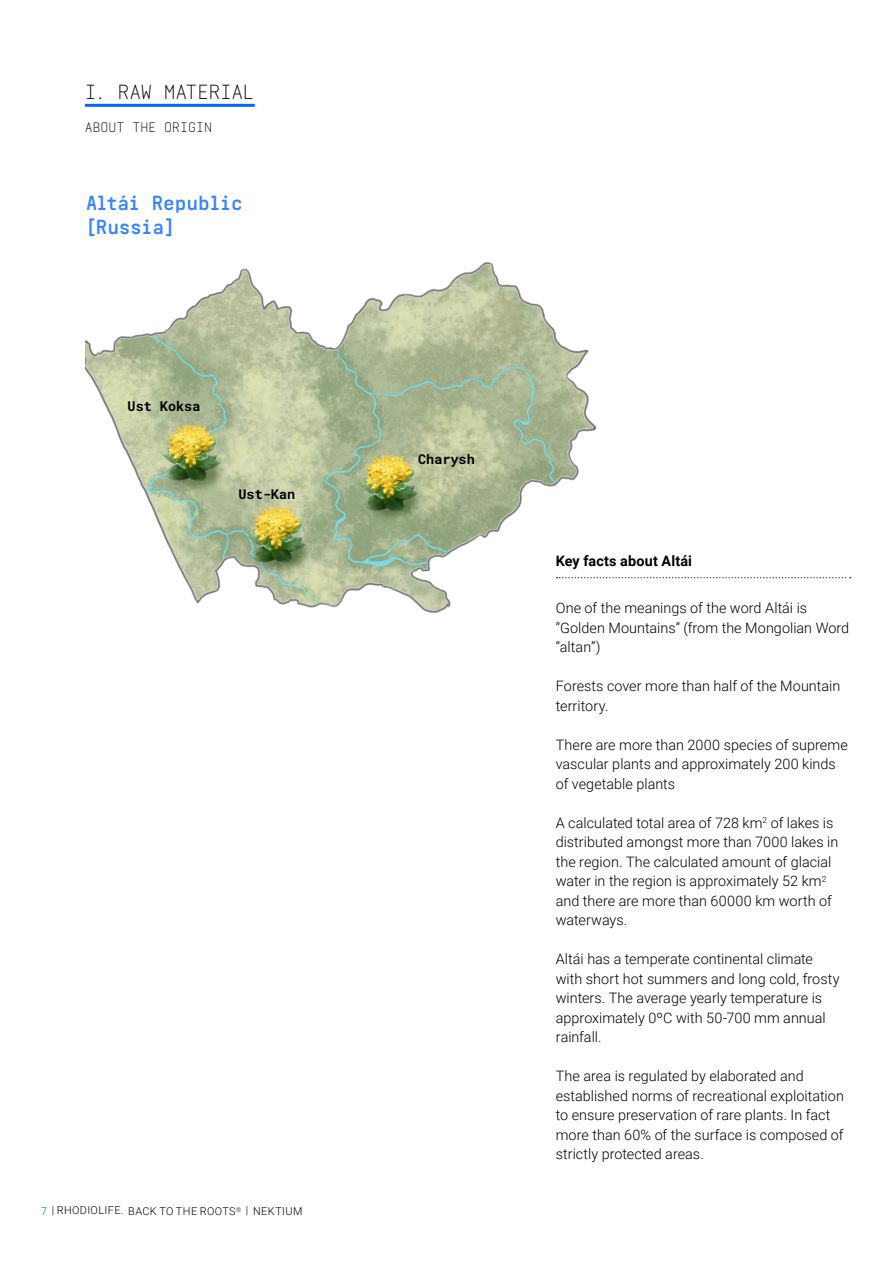
<style>
.page{position:relative;width:893px;height:1263px;background:#fff}
.page>*{position:absolute;margin:0;border:0;box-sizing:border-box;transform-origin:0 0}
.t1{font:700 22.35px/24px "Realtime";letter-spacing:-.025em;color:#06f}
.t2{font:300 22.35px "Realtime";letter-spacing:-.02em;color:#000}
.t3{font:300 15px "Realtime";color:#000}
.t4{font:300 14.4px/19.5px "Roboto";color:#000}
.t5{font:700 14.4px "Roboto";letter-spacing:.01em;color:#000}
.t6{font:700 13.5px "Roboto Mono";color:#000}
.t7{font:300 10.95px "Roboto";letter-spacing:.035em;color:#000}
.s1{color:#06f}
</style>
<div class="page">
<img style="left:85px;top:262px;width:519px;height:351px">
<svg style="left:556px;top:577px;width:295px;height:1px"></svg>
<hr style="left:85px;top:104px;width:170px;height:3px;background:#06f">
<h1 class="t2" style="left:85px;top:78px;width:171px">I. RAW MATERIAL</h1>
<p class="t3" style="left:85px;top:117px;width:129px">ABOUT THE ORIGIN</p>
<h1 class="t1" style="left:85px;top:189px;width:159px">Altái Republic [Russia]</h1>
<p class="t6" style="left:128px;top:397px;width:74px">Ust Koksa</p>
<p class="t6" style="left:238px;top:485px;width:58px">Ust-Kan</p>
<p class="t7" style="left:41px;top:1205px;width:263px"><span class="s1">7</span> | RHODIOLIFE. BACK TO THE ROOTS<sup>®</sup> | NEKTIUM</p>
<p class="t6" style="left:418px;top:449px;width:58px">Charysh</p>
<p class="t5" style="left:556px;top:553px;width:138px">Key facts about Altái</p>
<p class="t4" style="left:556px;top:599px;width:295px">One of the meanings of the word Altái is “Golden Mountains” (from the Mongolian Word “altan”)</p>
<p class="t4" style="left:556px;top:677px;width:286px">Forests cover more than half of the Mountain territory.</p>
<p class="t4" style="left:556px;top:735px;width:294px">There are more than 2000 species of supreme vascular plants and approximately 200 kinds of vegetable plants</p>
<p class="t4" style="left:556px;top:813px;width:284px">A calculated total area of 728 km<sup>2</sup> of lakes is distributed amongst more than 7000 lakes in the region. The calculated amount of glacial water in the region is approximately 52 km<sup>2 </sup>and there are more than 60000 km worth of waterways.</p>
<p class="t4" style="left:556px;top:950px;width:285px">Altái has a temperate continental climate with short hot summers and long cold, frosty winters. The average yearly temperature is approximately 0ºC with 50-700 mm annual rainfall.</p>
<p class="t4" style="left:556px;top:1067px;width:290px">The area is regulated by elaborated and established norms of recreational exploitation to ensure preservation of rare plants. In fact more than 60% of the surface is composed of strictly protected areas.</p>
</div>
